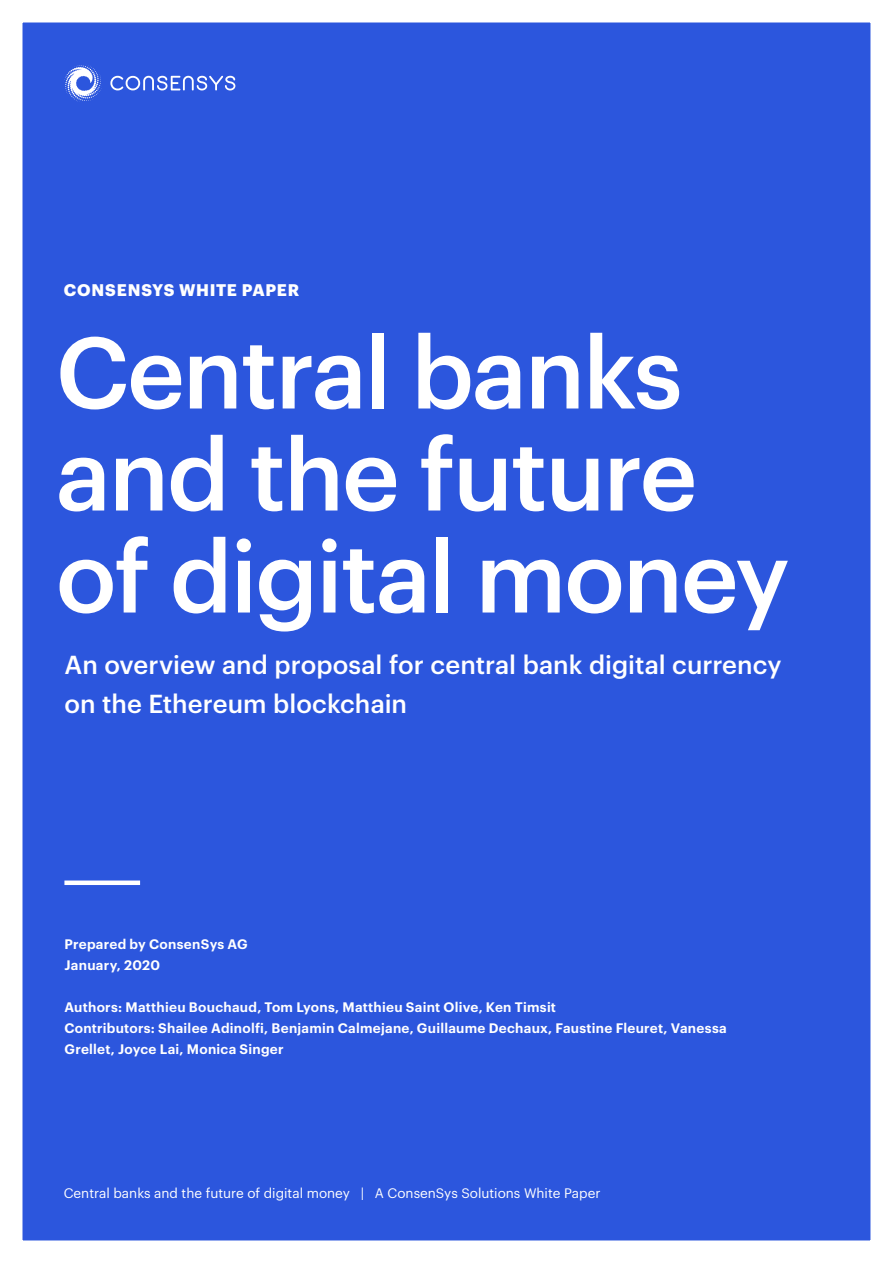
<style>
.page{position:relative;width:893px;height:1263px;background:#fff}
.page>*{position:absolute;margin:0;border:0;box-sizing:border-box;transform-origin:0 0}
.t1{font:500 99px/102px "Graphik";letter-spacing:-.02em;color:#fff}
.t2{font:500 25.5px/39px "Graphik";color:#fff}
.Large_Text__align_le{font:700 16.5px "Graphik";letter-spacing:.045em;color:#fff}
.NEW_Graphik_-_Body{font:600 13.5px/21px "Graphik";letter-spacing:.02em;color:#fff}
.t3{font:13.5px "Graphik";color:#fff}
</style>
<div class="page">
<div style="left:22px;top:22px;width:849px;height:1219px;background:#2c56dd"></div>
<svg style="left:64px;top:64px;width:39px;height:39px"></svg>
<svg style="left:110px;top:76px;width:125px;height:14px"></svg>
<div style="left:64px;top:880px;width:76px;height:5px;background:#fff"></div>
<p class="Large_Text__align_le" style="left:64px;top:277px;width:237px">CONSENSYS WHITE PAPER</p>
<p class="t1" style="left:56px;top:313px;width:735px">Central banks and the future of digital money</p>
<p class="t2" style="left:64px;top:643px;width:718px">An overview and proposal for central bank digital currency on the Ethereum blockchain</p>
<p class="NEW_Graphik_-_Body" style="left:64px;top:932px;width:185px">Prepared by ConsenSys AG</p>
<p class="NEW_Graphik_-_Body" style="left:64px;top:953px;width:97px">January, 2020</p>
<p class="NEW_Graphik_-_Body" style="left:64px;top:995px;width:493px">Authors: Matthieu Bouchaud, Tom Lyons, Matthieu Saint Olive, Ken Timsit</p>
<p class="NEW_Graphik_-_Body" style="left:64px;top:1016px;width:664px">Contributors: Shailee Adinolfi, Benjamin Calmejane, Guillaume Dechaux, Faustine Fleuret, Vanessa<br>Grellet, Joyce Lai, Monica Singer</p>
<p class="t3" style="left:64px;top:1183px;width:538px">Central banks and the future of digital money | A ConsenSys Solutions White Paper</p>
</div>
